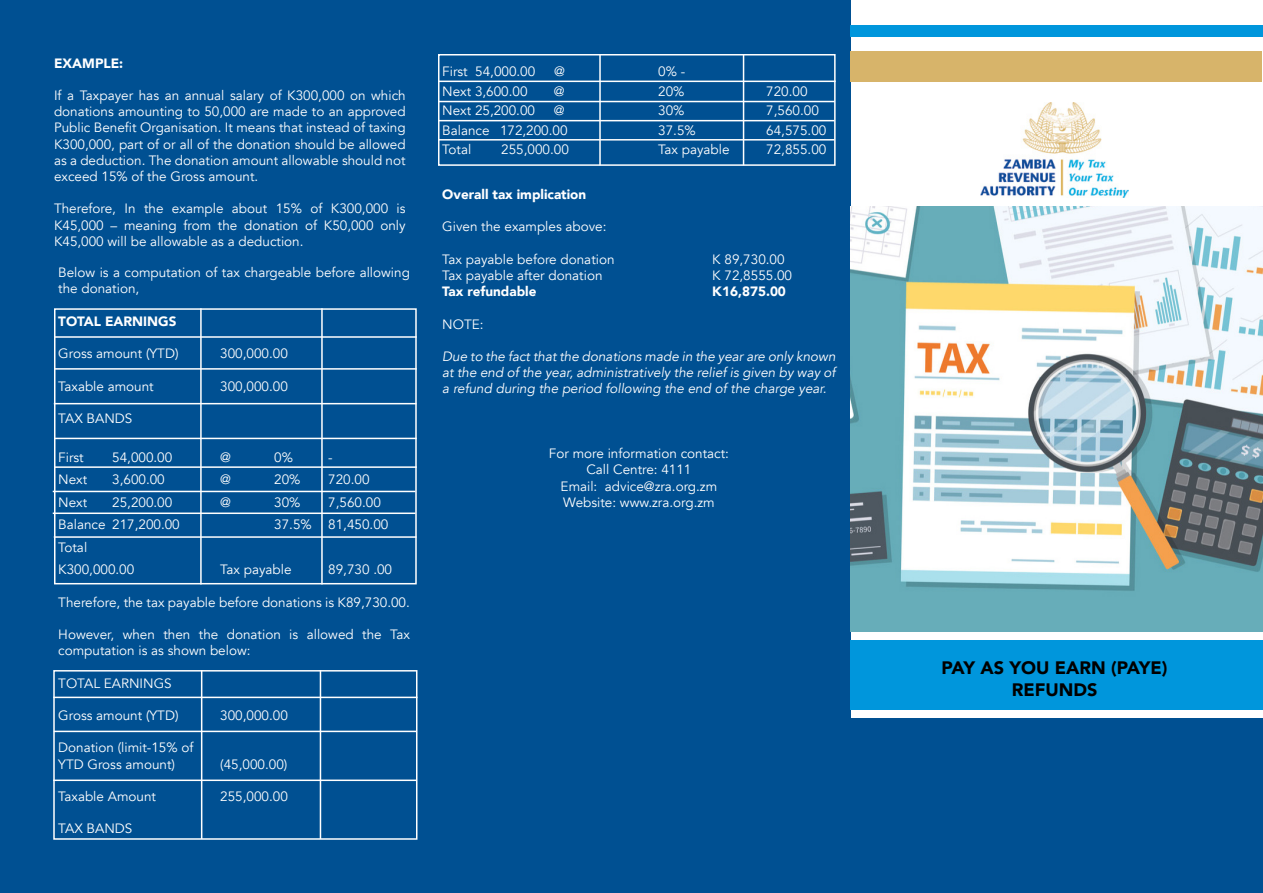
<style>
.page{position:relative;width:1263px;height:893px;background:#fff}
.page>*{position:absolute;margin:0;border:0;box-sizing:border-box;transform-origin:0 0}
.t1{font:900 18px/21.6px "Avenir";color:#000;text-align:center}
.t2{font:13.5px/16.2px "Avenir";color:#fff}
.t3{font:italic 13.5px/16.2px "Avenir";color:#fff;text-align:justify}
.t4{font:900 13.5px "Avenir";color:#fff}
</style>
<div class="page">
<div style="left:0;top:0;width:850px;height:893px;background:#005092"></div>
<div style="left:850px;top:641px;width:413px;height:69px;background:#0096dc"></div>
<div style="left:438px;top:54px;width:398px;height:112px;border:2px solid #fff"></div>
<hr style="left:438px;top:81px;width:398px;height:1px;background:#fff">
<hr style="left:439px;top:101px;width:396px;height:1px;background:#fff">
<hr style="left:438px;top:120px;width:396px;height:1px;background:#fff">
<hr style="left:438px;top:139px;width:396px;height:2px;background:#fff">
<hr style="left:599px;top:54px;width:2px;height:111px;background:#fff">
<hr style="left:743px;top:54px;width:1px;height:111px;background:#fff">
<div style="left:53px;top:670px;width:364px;height:170px;border:2px solid #fff"></div>
<div style="left:54px;top:308px;width:363px;height:276px;border:2px solid #fff"></div>
<hr style="left:54px;top:336px;width:363px;height:2px;background:#fff">
<hr style="left:200px;top:308px;width:2px;height:276px;background:#fff">
<hr style="left:321px;top:308px;width:2px;height:276px;background:#fff">
<hr style="left:54px;top:368px;width:363px;height:2px;background:#fff">
<hr style="left:54px;top:403px;width:362px;height:1px;background:#fff">
<hr style="left:54px;top:438px;width:363px;height:1px;background:#fff">
<hr style="left:54px;top:466px;width:363px;height:2px;background:#fff">
<hr style="left:53px;top:491px;width:362px;height:1px;background:#fff">
<hr style="left:53px;top:512px;width:362px;height:2px;background:#fff">
<hr style="left:54px;top:536px;width:362px;height:2px;background:#fff">
<hr style="left:53px;top:697px;width:364px;height:1px;background:#fff">
<hr style="left:54px;top:731px;width:363px;height:1px;background:#fff">
<hr style="left:53px;top:779px;width:363px;height:2px;background:#fff">
<hr style="left:201px;top:670px;width:1px;height:169px;background:#fff">
<hr style="left:320px;top:670px;width:1px;height:169px;background:#fff">
<div style="left:850px;top:51px;width:412px;height:31px;background:#d7b46a"></div>
<div style="left:850px;top:719px;width:413px;height:174px;background:#005092"></div>
<div style="left:850px;top:26px;width:413px;height:11px;background:#0096dc"></div>
<img style="left:981px;top:102px;width:147px;height:95px">
<img style="left:850px;top:207px;width:413px;height:424px">
<p class="t4" style="left:54px;top:51px;width:71px">EXAMPLE:</p>
<p class="t2" style="left:54px;top:87px;width:353px;text-align:justify">If a Taxpayer has an annual salary of K300,000 on which donations amounting to 50,000 are made to an approved Public Benefit Organisation. It means that instead of taxing K300,000, part of or all of the donation should be allowed as a deduction. The donation amount allowable should not exceed 15% of the Gross amount.</p>
<p class="t2" style="left:54px;top:201px;width:353px;text-align:justify">Therefore, In the example about 15% of K300,000 is K45,000 – meaning from the donation of K50,000 only K45,000 will be allowable as a deduction.</p>
<p class="t2" style="left:58px;top:265px;width:353px">Below is a computation of tax chargeable before allowing the donation,</p>
<p class="t4" style="left:58px;top:309px;width:120px">TOTAL EARNINGS</p>
<p class="t2" style="left:58px;top:346px;width:122px">Gross amount (YTD)</p>
<p class="t2" style="left:220px;top:346px;width:69px">300,000.00</p>
<p class="t2" style="left:58px;top:378px;width:97px">Taxable amount</p>
<p class="t2" style="left:220px;top:378px;width:69px">300,000.00</p>
<p class="t2" style="left:58px;top:410px;width:76px">TAX BANDS</p>
<p class="t2" style="left:58px;top:449px;width:27px">First</p>
<p class="t2" style="left:112px;top:449px;width:62px">54,000.00</p>
<p class="t2" style="left:220px;top:449px;width:12px">@</p>
<p class="t2" style="left:274px;top:449px;width:20px">0%</p>
<p class="t2" style="left:328px;top:449px;width:6px">-</p>
<p class="t2" style="left:58px;top:472px;width:30px">Next</p>
<p class="t2" style="left:112px;top:472px;width:54px">3,600.00</p>
<p class="t2" style="left:220px;top:472px;width:12px">@</p>
<p class="t2" style="left:274px;top:472px;width:28px">20%</p>
<p class="t2" style="left:328px;top:472px;width:43px">720.00</p>
<p class="t2" style="left:58px;top:494px;width:30px">Next</p>
<p class="t2" style="left:112px;top:494px;width:62px">25,200.00</p>
<p class="t2" style="left:220px;top:494px;width:12px">@</p>
<p class="t2" style="left:274px;top:494px;width:28px">30%</p>
<p class="t2" style="left:328px;top:494px;width:54px">7,560.00</p>
<p class="t2" style="left:58px;top:517px;width:123px">Balance 217,200.00</p>
<p class="t2" style="left:274px;top:517px;width:116px">37.5% 81,450.00</p>
<p class="t2" style="left:58px;top:536px;width:78px;line-height:22.5px">Total<br>K300,000.00</p>
<p class="t2" style="left:220px;top:562px;width:73px">Tax payable</p>
<p class="t2" style="left:328px;top:562px;width:65px">89,730 .00</p>
<p class="t2" style="left:58px;top:594px;width:353px">Therefore, the tax payable before donations is K89,730.00.</p>
<p class="t2" style="left:58px;top:626px;width:353px">However, when then the donation is allowed the Tax computation is as shown below:</p>
<p class="t2" style="left:58px;top:675px;width:115px">TOTAL EARNINGS</p>
<p class="t2" style="left:58px;top:707px;width:122px">Gross amount (YTD)</p>
<p class="t2" style="left:220px;top:707px;width:69px">300,000.00</p>
<p class="t2" style="left:58px;top:740px;width:137px">Donation (limit-15% of<br>YTD Gross amount)</p>
<p class="t2" style="left:220px;top:756px;width:69px">(45,000.00)</p>
<p class="t2" style="left:58px;top:788px;width:99px">Taxable Amount</p>
<p class="t2" style="left:220px;top:788px;width:69px">255,000.00</p>
<p class="t2" style="left:58px;top:821px;width:76px">TAX BANDS</p>
<p class="t2" style="left:442px;top:64px;width:95px">First 54,000.00</p>
<p class="t2" style="left:554px;top:64px;width:12px">@</p>
<p class="t2" style="left:658px;top:64px;width:28px">0% -</p>
<p class="t2" style="left:442px;top:83px;width:87px">Next 3,600.00</p>
<p class="t2" style="left:554px;top:83px;width:12px">@</p>
<p class="t2" style="left:658px;top:83px;width:28px">20%</p>
<p class="t2" style="left:766px;top:83px;width:43px">720.00</p>
<p class="t2" style="left:442px;top:103px;width:94px">Next 25,200.00</p>
<p class="t2" style="left:554px;top:103px;width:12px">@</p>
<p class="t2" style="left:658px;top:103px;width:28px">30%</p>
<p class="t2" style="left:766px;top:103px;width:54px">7,560.00</p>
<p class="t2" style="left:442px;top:122px;width:127px">Balance 172,200.00</p>
<p class="t2" style="left:658px;top:122px;width:39px">37.5%</p>
<p class="t2" style="left:766px;top:122px;width:62px">64,575.00</p>
<p class="t2" style="left:442px;top:142px;width:30px">Total</p>
<p class="t2" style="left:501px;top:142px;width:69px">255,000.00</p>
<p class="t2" style="left:658px;top:142px;width:73px">Tax payable</p>
<p class="t2" style="left:766px;top:142px;width:62px">72,855.00</p>
<p class="t4" style="left:442px;top:183px;width:146px">Overall tax implication</p>
<p class="t2" style="left:442px;top:219px;width:166px">Given the examples above:</p>
<p class="t2" style="left:442px;top:251px;width:174px">Tax payable before donation</p>
<p class="t2" style="left:712px;top:251px;width:74px">K 89,730.00</p>
<p class="t2" style="left:442px;top:267px;width:162px">Tax payable after donation</p>
<p class="t2" style="left:712px;top:267px;width:81px">K 72,8555.00</p>
<p class="t4" style="left:442px;top:280px;width:96px">Tax refundable</p>
<p class="t4" style="left:712px;top:280px;width:75px">K16,875.00</p>
<p class="t2" style="left:442px;top:316px;width:43px">NOTE:</p>
<p class="t3" style="left:442px;top:348px;width:395px">Due to the fact that the donations made in the year are only known at the end of the year, administratively the relief is given by way of a refund during the period following the end of the charge year.</p>
<p class="t2" style="left:549px;top:446px;width:181px;text-align:center">For more information contact:<br>Call Centre: 4111<br>Email: advice@zra.org.zm<br>Website: www.zra.org.zm</p>
<h1 class="t1" style="left:942px;top:656px;width:227px">PAY AS YOU EARN (PAYE)<br>REFUNDS</h1>
</div>
